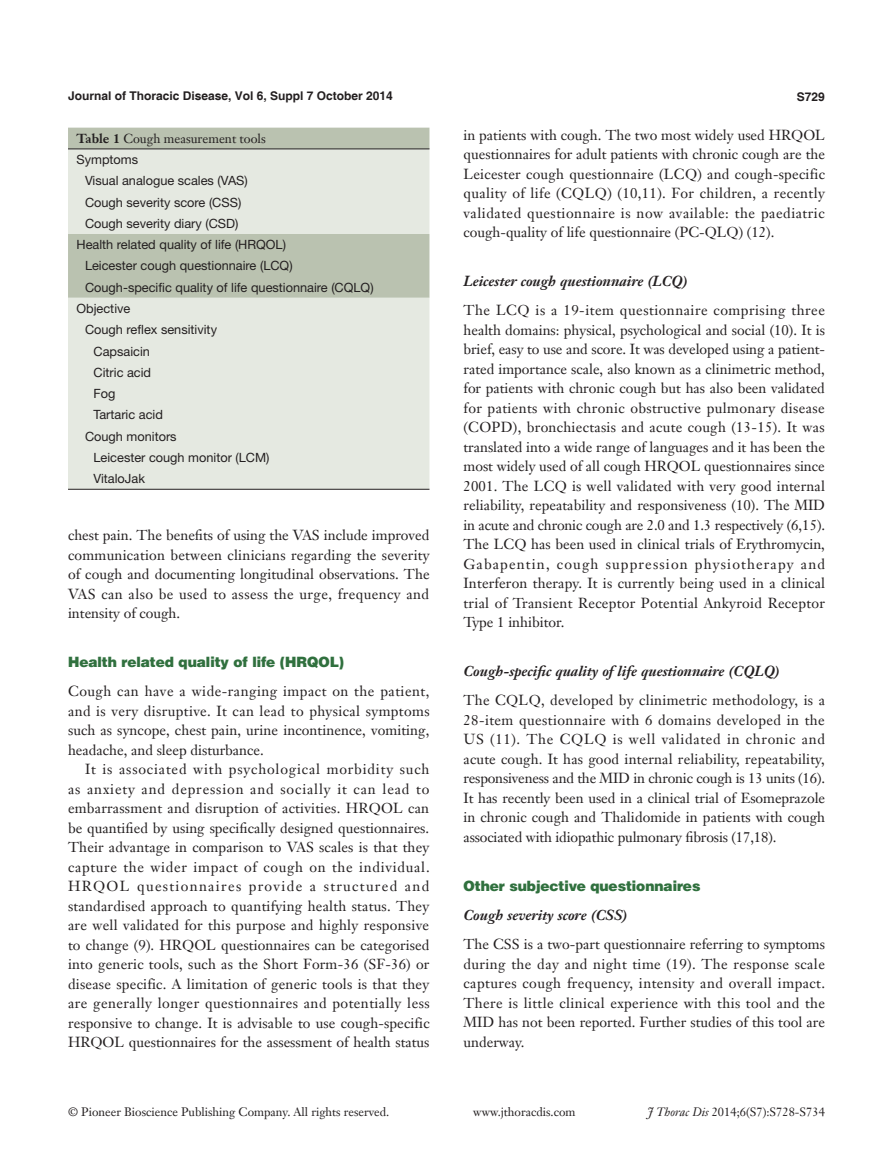
<style>
.page{position:relative;width:893px;height:1170px;background:#fff}
.page>*{position:absolute;margin:0;border:0;box-sizing:border-box;transform-origin:0 0}
.t1{font:14.25px/19.5px "Janson Text LT";color:#231f20;text-align:justify}
.t2{font:italic 700 14.25px "Janson Text LT";color:#231f20}
.t3{font:900 14.25px "Helvetica";color:#30703e}
.t4{font:12.75px "Helvetica Neue LT Pro";color:#231f20}
.t5{font:12.75px "Janson Text LT";color:#231f20}
.t6{font:12px "Janson Text LT";color:#231f20}
.t7{font:700 12px "Helvetica";color:#231f20}
.s1{font-weight:700}
.s2{font-style:italic}
</style>
<div class="page">
<div style="left:68px;top:128px;width:361px;height:20px;background:#bac2b0"></div>
<svg style="left:68px;top:149px;width:361px;height:340px;background:#dce1d7"></svg>
<hr style="left:68px;top:148px;width:361px;height:1px;background:#231f20">
<hr style="left:68px;top:489px;width:361px;height:1px;background:#231f20">
<p class="t7" style="left:68px;top:88px;width:326px">Journal of Thoracic Disease, Vol 6, Suppl 7 October 2014</p>
<p class="t7" style="left:797px;top:89px;width:30px">S729</p>
<p class="t5" style="left:77px;top:130px;width:191px"><span class="s1">Table 1</span> Cough measurement tools</p>
<p class="t4" style="left:77px;top:152px;width:63px">Symptoms</p>
<p class="t4" style="left:85px;top:173px;width:164px">Visual analogue scales (VAS)</p>
<p class="t4" style="left:85px;top:194px;width:158px">Cough severity score (CSS)</p>
<p class="t4" style="left:85px;top:215px;width:155px">Cough severity diary (CSD)</p>
<p class="t4" style="left:77px;top:237px;width:211px">Health related quality of life (HRQOL)</p>
<p class="t4" style="left:85px;top:258px;width:209px">Leicester cough questionnaire (LCQ)</p>
<p class="t4" style="left:85px;top:279px;width:290px">Cough-specific quality of life questionnaire (CQLQ)</p>
<p class="t4" style="left:77px;top:300px;width:55px">Objective</p>
<p class="t4" style="left:85px;top:322px;width:133px">Cough reflex sensitivity</p>
<p class="t4" style="left:94px;top:343px;width:58px">Capsaicin</p>
<p class="t4" style="left:94px;top:364px;width:59px">Citric acid</p>
<p class="t4" style="left:94px;top:385px;width:23px">Fog</p>
<p class="t4" style="left:94px;top:407px;width:71px">Tartaric acid</p>
<p class="t4" style="left:85px;top:428px;width:93px">Cough monitors</p>
<p class="t4" style="left:94px;top:449px;width:177px">Leicester cough monitor (LCM)</p>
<p class="t4" style="left:94px;top:470px;width:53px">VitaloJak</p>
<p class="t1" style="left:68px;top:525px;width:363px">chest pain. The benefits of using the VAS include improved communication between clinicians regarding the severity of cough and documenting longitudinal observations. The VAS can also be used to assess the urge, frequency and intensity of cough.</p>
<p class="t3" style="left:68px;top:652px;width:278px">Health related quality of life (HRQOL)</p>
<p class="t1" style="left:68px;top:681px;width:363px">Cough can have a wide-ranging impact on the patient, and is very disruptive. It can lead to physical symptoms such as syncope, chest pain, urine incontinence, vomiting, headache, and sleep disturbance.</p>
<p class="t1" style="left:68px;top:759px;width:363px;text-indent:17px">It is associated with psychological morbidity such as anxiety and depression and socially it can lead to embarrassment and disruption of activities. HRQOL can be quantified by using specifically designed questionnaires.<br>Their advantage in comparison to VAS scales is that they capture the wider impact of cough on the individual.<br>HRQOL questionnaires provide a structured and standardised approach to quantifying health status. They are well validated for this purpose and highly responsive to change (9). HRQOL questionnaires can be categorised into generic tools, such as the Short Form-36 (SF-36) or disease specific. A limitation of generic tools is that they are generally longer questionnaires and potentially less responsive to change. It is advisable to use cough-specific HRQOL questionnaires for the assessment of health status</p>
<p class="t1" style="left:463px;top:125px;width:363px">in patients with cough. The two most widely used HRQOL questionnaires for adult patients with chronic cough are the Leicester cough questionnaire (LCQ) and cough-specific quality of life (CQLQ) (10,11). For children, a recently validated questionnaire is now available: the paediatric cough-quality of life questionnaire (PC-QLQ) (12).</p>
<p class="t2" style="left:463px;top:272px;width:226px">Leicester cough questionnaire (LCQ)</p>
<p class="t1" style="left:463px;top:300px;width:363px">The LCQ is a 19-item questionnaire comprising three health domains: physical, psychological and social (10). It is brief, easy to use and score. It was developed using a patient&shy;rated importance scale, also known as a clinimetric method, for patients with chronic cough but has also been validated for patients with chronic obstructive pulmonary disease (COPD), bronchiectasis and acute cough (13-15). It was translated into a wide range of languages and it has been the most widely used of all cough HRQOL questionnaires since 2001. The LCQ is well validated with very good internal reliability, repeatability and responsiveness (10). The MID in acute and chronic cough are 2.0 and 1.3 respectively (6,15).<br>The LCQ has been used in clinical trials of Erythromycin, Gabapentin, cough suppression physiotherapy and Interferon therapy. It is currently being used in a clinical trial of Transient Receptor Potential Ankyroid Receptor Type 1 inhibitor.</p>
<p class="t2" style="left:463px;top:662px;width:318px">Cough-specific quality of life questionnaire (CQLQ)</p>
<p class="t1" style="left:463px;top:690px;width:363px">The CQLQ, developed by clinimetric methodology, is a 28-item questionnaire with 6 domains developed in the US (11). The CQLQ is well validated in chronic and acute cough. It has good internal reliability, repeatability, responsiveness and the MID in chronic cough is 13 units (16).<br>It has recently been used in a clinical trial of Esomeprazole in chronic cough and Thalidomide in patients with cough associated with idiopathic pulmonary fibrosis (17,18).</p>
<p class="t3" style="left:463px;top:876px;width:238px">Other subjective questionnaires</p>
<p class="t2" style="left:463px;top:905px;width:166px">Cough severity score (CSS)</p>
<p class="t1" style="left:463px;top:934px;width:363px">The CSS is a two-part questionnaire referring to symptoms during the day and night time (19). The response scale captures cough frequency, intensity and overall impact.<br>There is little clinical experience with this tool and the MID has not been reported. Further studies of this tool are underway.</p>
<p class="t6" style="left:68px;top:1104px;width:323px">© Pioneer Bioscience Publishing Company. All rights reserved.</p>
<p class="t6" style="left:473px;top:1104px;width:104px">www.jthoracdis.com</p>
<p class="t6" style="left:647px;top:1104px;width:179px"><span class="s2">J Thorac Dis</span> 2014;6(S7):S728-S734</p>
</div>
